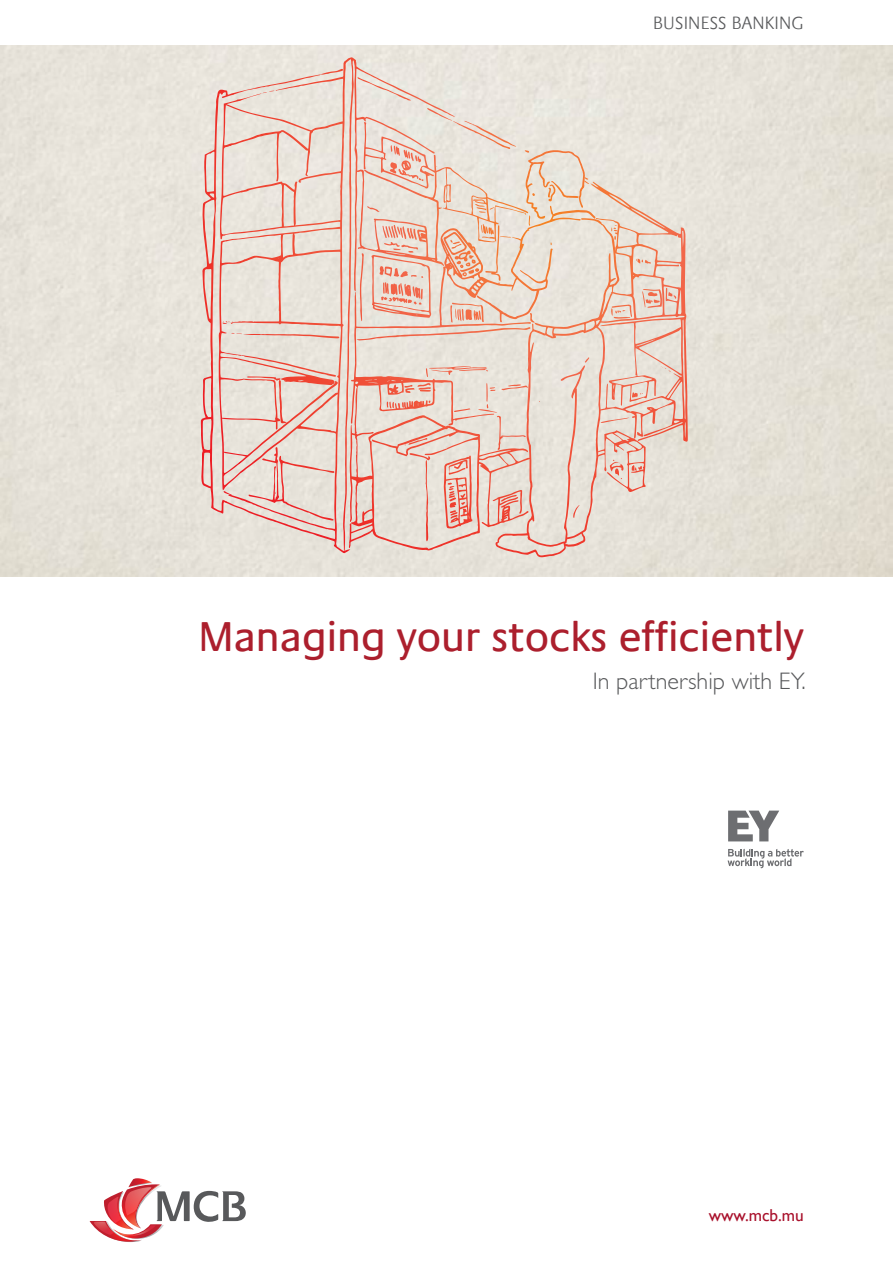
<style>
.page{position:relative;width:893px;height:1263px;background:#fff}
.page>*{position:absolute;margin:0;border:0;box-sizing:border-box;transform-origin:0 0}
.t1{font:42px "Praxis Com";color:#ac1f2d}
.t2{font:300 24px "Gill Sans Std";color:#58595b}
.t3{font:300 18px "Praxis Com";letter-spacing:.01em;color:#58595b}
.t4{font:17.25px "Gill Sans";color:#a9112c}
</style>
<div class="page">
<svg style="left:90px;top:1178px;width:156px;height:64px"></svg>
<svg style="left:182px;top:45px;width:522px;height:532px;background:#e8d5cb"></svg>
<svg style="left:728px;top:811px;width:51px;height:30px"></svg>
<svg style="left:728px;top:849px;width:76px;height:19px"></svg>
<p class="t3" style="left:653px;top:12px;width:152px">BUSINESS BANKING</p>
<p class="t1" style="left:199px;top:612px;width:607px">Managing your stocks efficiently</p>
<p class="t2" style="left:593px;top:667px;width:214px">In partnership with EY.</p>
<p class="t4" style="left:709px;top:1205px;width:96px">www.mcb.mu</p>
</div>
